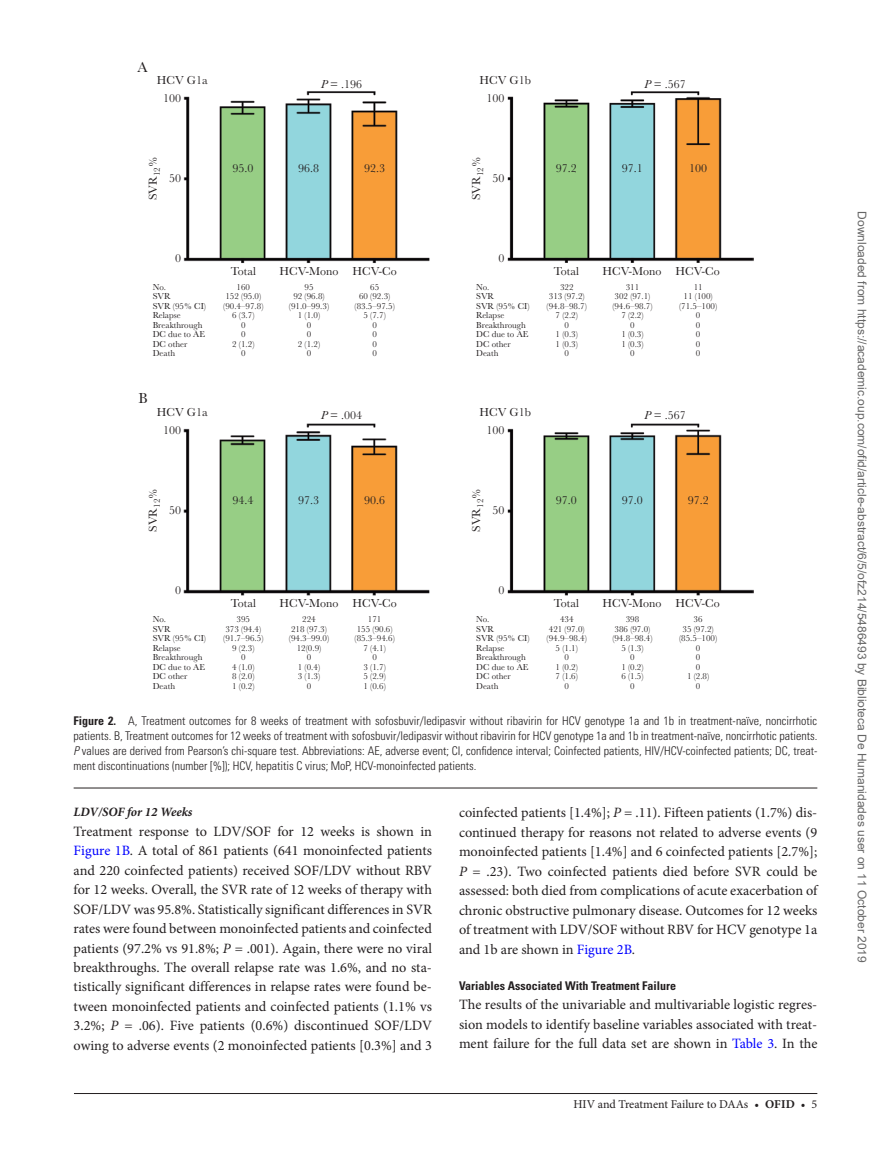
<style>
.page{position:relative;width:891px;height:1174px;background:#fff}
.page>*{position:absolute;margin:0;border:0;box-sizing:border-box;transform-origin:0 0}
.t1{font:15px "Baskerville MT Std";color:#231f20}
.t2{font:14.25px/19.5px "Minion Pro";letter-spacing:-.005em;color:#231f20;text-align:justify}
.t3{font:italic 700 12.75px "Minion Pro";letter-spacing:-.005em;color:#231f20}
.t4{font:300 condensed 12px/15px "Univers LT Std";color:#231f20;text-align:justify}
.t5{font:12px "Baskerville MT Std";color:#231f20}
.t6{font:12px "Arial";color:#666}
.t7{font:700 condensed 12px "Univers LT Std";color:#231f20}
.t8{font:12px "Minion Pro";letter-spacing:-.01em;color:#231f20}
.t9{font:9px/9.4px "Baskerville MT Std";color:#231f20;text-align:center}
.s1{font-style:italic}
.s2{font-weight:700}
.s3{color:#00f}
</style>
<div class="page">
<hr style="left:74px;top:1093px;width:743px;height:1px;background:#231f20">
<hr style="left:74px;top:788px;width:743px;height:1px;background:#231f20">
<img style="left:184px;top:91px;width:569px;height:505px">
<p class="t1" style="left:138px;top:58px;width:12px">A</p>
<p class="t5" style="left:157px;top:74px;width:52px">HCV G1a</p>
<p class="t5" style="left:321px;top:77px;width:43px"><span class="s1">P</span> = .196</p>
<p class="t5" style="left:480px;top:74px;width:53px">HCV G1b</p>
<p class="t5" style="left:644px;top:77px;width:43px"><span class="s1">P</span> = .567</p>
<p class="t5" style="left:163px;top:92px;width:19px">100</p>
<p class="t5" style="left:487px;top:92px;width:19px">100</p>
<p class="t5" style="left:146px;top:200px;width:45px;rotate:-90deg">SVR<sub>12</sub>%</p>
<p class="t5" style="left:169px;top:172px;width:13px">50</p>
<p class="t5" style="left:233px;top:162px;width:22px">95.0</p>
<p class="t5" style="left:298px;top:162px;width:22px">96.8</p>
<p class="t5" style="left:364px;top:162px;width:22px">92.3</p>
<p class="t5" style="left:469px;top:200px;width:45px;rotate:-90deg">SVR<sub>12</sub>%</p>
<p class="t5" style="left:493px;top:172px;width:13px">50</p>
<p class="t5" style="left:556px;top:162px;width:22px">97.2</p>
<p class="t5" style="left:622px;top:162px;width:22px">97.1</p>
<p class="t5" style="left:689px;top:162px;width:19px">100</p>
<p class="t5" style="left:175px;top:251px;width:7px">0</p>
<p class="t5" style="left:499px;top:251px;width:7px">0</p>
<p class="t5" style="left:231px;top:264px;width:27px">Total</p>
<p class="t5" style="left:279px;top:264px;width:119px">HCV-Mono HCV-Co</p>
<p class="t5" style="left:554px;top:264px;width:27px">Total</p>
<p class="t5" style="left:602px;top:264px;width:119px">HCV-Mono HCV-Co</p>
<p class="t9" style="left:153px;top:282px;width:55px;text-align:left">No.<br>SVR<br>SVR (95% CI)<br>Relapse<br>Breakthrough<br>DC due to AE<br>DC other<br>Death</p>
<p class="t9" style="left:223px;top:282px;width:42px">160<br>152 (95.0) (90.4–97.8)<br>6 (3.7)<br>0<br>0<br>2 (1.2)<br>0</p>
<p class="t9" style="left:289px;top:282px;width:42px">95<br>92 (96.8) (91.0–99.3)<br>1 (1.0)<br>0<br>0<br>2 (1.2)<br>0</p>
<p class="t9" style="left:355px;top:282px;width:42px">65<br>60 (92.3) (83.5–97.5)<br>5 (7.7)<br>0<br>0<br>0<br>0</p>
<p class="t9" style="left:476px;top:282px;width:55px;text-align:left">No.<br>SVR<br>SVR (95% CI)<br>Relapse<br>Breakthrough<br>DC due to AE<br>DC other<br>Death</p>
<p class="t9" style="left:547px;top:282px;width:42px">322<br>313 (97.2) (94.8–98.7)<br>7 (2.2)<br>0<br>1 (0.3)<br>1 (0.3)<br>0</p>
<p class="t9" style="left:612px;top:282px;width:42px">311<br>302 (97.1) (94.6–98.7)<br>7 (2.2)<br>0<br>1 (0.3)<br>1 (0.3)<br>0</p>
<p class="t9" style="left:679px;top:282px;width:40px">11<br>11 (100) (71.5–100)<br>0<br>0<br>0<br>0<br>0</p>
<p class="t1" style="left:139px;top:390px;width:11px">B</p>
<p class="t5" style="left:157px;top:405px;width:52px">HCV G1a</p>
<p class="t5" style="left:321px;top:409px;width:43px"><span class="s1">P</span> = .004</p>
<p class="t5" style="left:480px;top:405px;width:53px">HCV G1b</p>
<p class="t5" style="left:644px;top:409px;width:43px"><span class="s1">P</span> = .567</p>
<p class="t5" style="left:163px;top:423px;width:19px">100</p>
<p class="t5" style="left:487px;top:423px;width:19px">100</p>
<p class="t5" style="left:146px;top:532px;width:45px;rotate:-90deg">SVR<sub>12</sub>%</p>
<p class="t5" style="left:169px;top:503px;width:13px">50</p>
<p class="t5" style="left:233px;top:493px;width:22px">94.4</p>
<p class="t5" style="left:298px;top:493px;width:22px">97.3</p>
<p class="t5" style="left:364px;top:493px;width:22px">90.6</p>
<p class="t5" style="left:469px;top:532px;width:45px;rotate:-90deg">SVR<sub>12</sub>%</p>
<p class="t5" style="left:493px;top:503px;width:13px">50</p>
<p class="t5" style="left:556px;top:493px;width:22px">97.0</p>
<p class="t5" style="left:622px;top:493px;width:22px">97.0</p>
<p class="t5" style="left:688px;top:493px;width:22px">97.2</p>
<p class="t5" style="left:175px;top:583px;width:7px">0</p>
<p class="t5" style="left:499px;top:583px;width:7px">0</p>
<p class="t5" style="left:231px;top:596px;width:27px">Total</p>
<p class="t5" style="left:279px;top:596px;width:119px">HCV-Mono HCV-Co</p>
<p class="t5" style="left:554px;top:596px;width:27px">Total</p>
<p class="t5" style="left:602px;top:596px;width:119px">HCV-Mono HCV-Co</p>
<p class="t9" style="left:153px;top:615px;width:55px;text-align:left">No.<br>SVR<br>SVR (95% CI)<br>Relapse<br>Breakthrough<br>DC due to AE<br>DC other<br>Death</p>
<p class="t9" style="left:223px;top:615px;width:42px">395<br>373 (94.4) (91.7–96.5)<br>9 (2.3)<br>0<br>4 (1.0)<br>8 (2.0)<br>1 (0.2)</p>
<p class="t9" style="left:289px;top:615px;width:42px">224<br>218 (97.3) (94.3–99.0)<br>12(0.9)<br>0<br>1 (0.4)<br>3 (1.3)<br>0</p>
<p class="t9" style="left:355px;top:615px;width:42px">171<br>155 (90.6) (85.3–94.6)<br>7 (4.1)<br>0<br>3 (1.7)<br>5 (2.9)<br>1 (0.6)</p>
<p class="t9" style="left:476px;top:615px;width:55px;text-align:left">No.<br>SVR<br>SVR (95% CI)<br>Relapse<br>Breakthrough<br>DC due to AE<br>DC other<br>Death</p>
<p class="t9" style="left:547px;top:615px;width:42px">434<br>421 (97.0) (94.9–98.4)<br>5 (1.1)<br>0<br>1 (0.2)<br>7 (1.6)<br>0</p>
<p class="t9" style="left:612px;top:615px;width:42px">398<br>386 (97.0) (94.8–98.4)<br>5 (1.3)<br>0<br>1 (0.2)<br>6 (1.5)<br>0</p>
<p class="t9" style="left:679px;top:615px;width:40px">36<br>35 (97.2) (85.5–100)<br>0<br>0<br>0<br>1 (2.8)<br>0</p>
<p class="t4" style="left:74px;top:713px;width:745px"><span class="s2">Figure 2.</span> A, Treatment outcomes for 8 weeks of treatment with sofosbuvir/ledipasvir without ribavirin for HCV genotype 1a and 1b in treatment-naïve, noncirrhotic patients. B, Treatment outcomes for 12 weeks of treatment with sofosbuvir/ledipasvir without ribavirin for HCV genotype 1a and 1b in treatment-naïve, noncirrhotic patients.<br><span class="s1">P</span> values are derived from Pearson’s chi-square test. Abbreviations: AE, adverse event; CI, confidence interval; Coinfected patients, HIV/HCV-coinfected patients; DC, treat&shy;ment discontinuations (number [%]); HCV, hepatitis C virus; MoP, HCV-monoinfected patients.</p>
<p class="t3" style="left:74px;top:803px;width:120px">LDV/SOF for 12 Weeks</p>
<p class="t2" style="left:74px;top:821px;width:360px">Treatment response to LDV/SOF for 12 weeks is shown in <span class="s3">Figure 1B</span>. A total of 861 patients (641 monoinfected patients and 220 coinfected patients) received SOF/LDV without RBV for 12 weeks. Overall, the SVR rate of 12 weeks of therapy with SOF/LDV was 95.8%. Statistically significant differences in SVR rates were found between monoinfected patients and coinfected patients (97.2% vs 91.8%; <span class="s1">P</span> = .001). Again, there were no viral breakthroughs. The overall relapse rate was 1.6%, and no sta&shy;tistically significant differences in relapse rates were found be&shy;tween monoinfected patients and coinfected patients (1.1% vs 3.2%; <span class="s1">P</span> = .06). Five patients (0.6%) discontinued SOF/LDV owing to adverse events (2 monoinfected patients [0.3%] and 3</p>
<p class="t2" style="left:459px;top:803px;width:360px">coinfected patients [1.4%]; <span class="s1">P</span> = .11). Fifteen patients (1.7%) dis&shy;continued therapy for reasons not related to adverse events (9 monoinfected patients [1.4%] and 6 coinfected patients [2.7%]; <span class="s1">P</span> = .23). Two coinfected patients died before SVR could be assessed: both died from complications of acute exacerbation of chronic obstructive pulmonary disease. Outcomes for 12 weeks of treatment with LDV/SOF without RBV for HCV genotype 1a and 1b are shown in <span class="s3">Figure 2B</span>.</p>
<p class="t7" style="left:459px;top:978px;width:219px">Variables Associated With Treatment Failure</p>
<p class="t2" style="left:459px;top:995px;width:360px">The results of the univariable and multivariable logistic regres&shy;sion models to identify baseline variables associated with treat&shy;ment failure for the full data set are shown in <span class="s3">Table 3</span>. In the</p>
<p class="t8" style="left:573px;top:1096px;width:245px">HIV and Treatment Failure to DAAs • <span class="s2">ofid</span> • 5</p>
<p class="t6" style="left:866px;top:211px;width:753px;rotate:90deg">Downloaded from https://academic.oup.com/ofid/article-abstract/6/5/ofz214/5486493 by Biblioteca De Humanidades user on 11 October 2019</p>
</div>
